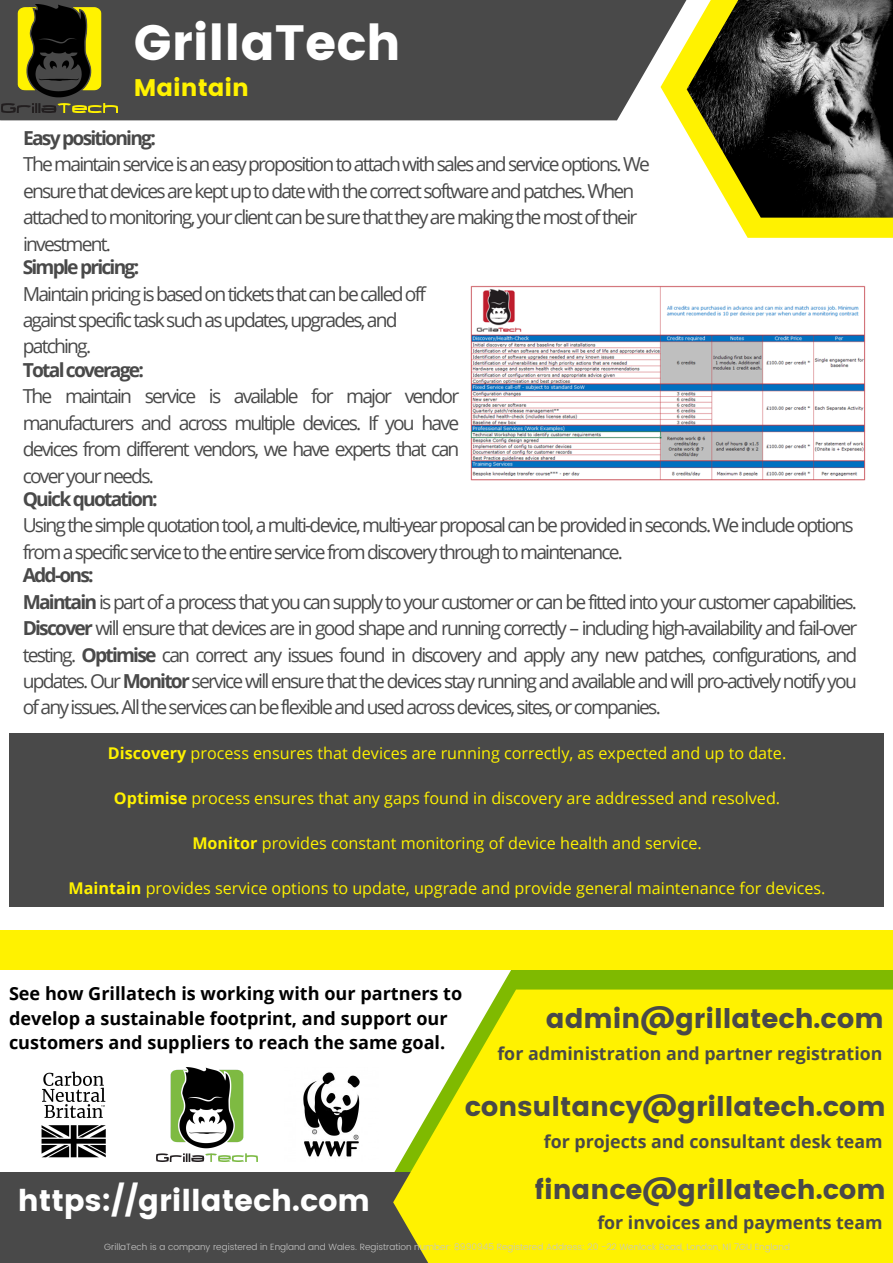
<style>
.page{position:relative;width:893px;height:1263px;background:#fff}
.page>*{position:absolute;margin:0;border:0;box-sizing:border-box;transform-origin:0 0}
.t1{font:49.5px "Poppins";color:#fff}
.t2{font:30px "Poppins";color:#fff}
.t3{font:27px "Poppins";color:#494949}
.t4{font:24px "Poppins";color:#fff200}
.t5{font:19.27px/26.5px "Open Sans";letter-spacing:-.095em;color:#494949}
.t6{font:700 19.27px "Open Sans";letter-spacing:-.095em;color:#494949}
.t7{font:700 18.08px/24.8px "Open Sans";color:#000}
.t8{font:700 17.77px "Open Sans";color:#494949}
.t9{font:16.12px "Open Sans";color:#fff200}
.t10{font:300 9px "Poppins";color:#c6c6c6}
.s1{font-weight:700}
</style>
<div class="page">
<svg style="left:393px;top:969px;width:500px;height:20px;fill:#7fba00"></svg>
<div style="left:0;top:1172px;width:433px;height:91px;background:#494949"></div>
<svg style="left:393px;top:989px;width:500px;height:274px;background:#faef13"></svg>
<div style="left:0;top:930px;width:893px;height:39px;background:#fff200"></div>
<img style="left:41px;top:1071px;width:65px;height:87px">
<img style="left:303px;top:1072px;width:57px;height:85px">
<img style="left:156px;top:1067px;width:101px;height:94px">
<div style="left:0;top:0;width:660px;height:120px;background:#494949"></div>
<svg style="left:660px;top:0;width:233px;height:238px"></svg>
<img style="left:686px;top:0;width:207px;height:218px">
<img style="left:2px;top:4px;width:116px;height:109px">
<div style="left:9px;top:733px;width:874px;height:174px;background:#494949"></div>
<img style="left:470px;top:285px;width:396px;height:196px">
<p class="t1" style="left:134px;top:14px;width:268px">GrillaTech</p>
<p class="t4" style="left:134px;top:74px;width:117px">Maintain</p>
<p class="t6" style="left:23px;top:124px;width:134px">Easy positioning:</p>
<p class="t5" style="left:23px;top:151px;width:628px">The maintain service is an easy proposition to attach with sales and service options. We ensure that devices are kept up to date with the correct software and patches. When attached to monitoring, your client can be sure that they are making the most oftheir investment.</p>
<p class="t6" style="left:23px;top:253px;width:118px">Simple pricing:</p>
<p class="t5" style="left:23px;top:280px;width:405px">Maintain pricing is based on tickets that can be called off against specific task such as updates, upgrades, and patching.</p>
<p class="t6" style="left:23px;top:356px;width:123px">Total coverage:</p>
<p class="t5" style="left:23px;top:382px;width:438px;text-align:justify">The maintain service is available for major vendor manufacturers and across multiple devices. If you have devices from different vendors, we have experts that can cover your needs.</p>
<p class="t6" style="left:23px;top:485px;width:137px">Quick quotation:</p>
<p class="t5" style="left:23px;top:512px;width:832px">Using the simple quotation tool, a multi-device, multi-year proposal can be provided in seconds. We include options from a specific service to the entire service from discovery through to maintenance.</p>
<p class="t6" style="left:23px;top:562px;width:73px">Add-ons:</p>
<p class="t5" style="left:23px;top:588px;width:836px;text-align:justify"><span class="s1">Maintain</span> is part of a process that you can supply to your customer or can be fitted into your customer capabilities.<br><span class="s1">Discover</span> will ensure that devices are in good shape and running correctly – including high-availability and fail-over testing. <span class="s1">Optimise</span> can correct any issues found in discovery and apply any new patches, configurations, and updates. Our <span class="s1">Monitor</span> service will ensure that the devices stay running and available and will pro-actively notify you of any issues. All the services can be flexible and used across devices, sites, or companies.</p>
<p class="t9" style="left:108px;top:741px;width:680px"><span class="s1">Discovery</span> process ensures that devices are running correctly, as expected and up to date.</p>
<p class="t9" style="left:114px;top:786px;width:667px"><span class="s1">Optimise</span> process ensures that any gaps found in discovery are addressed and resolved.</p>
<p class="t9" style="left:192px;top:831px;width:511px"><span class="s1">Monitor</span> provides constant monitoring of device health and service.</p>
<p class="t9" style="left:69px;top:877px;width:758px"><span class="s1">Maintain</span> provides service options to update, upgrade and provide general maintenance for devices.</p>
<p class="t7" style="left:9px;top:980px;width:455px">See how Grillatech is working with our partners to develop a sustainable footprint, and support our customers and suppliers to reach the same goal.</p>
<p class="t3" style="left:546px;top:1003px;width:339px">admin@grillatech.com</p>
<p class="t8" style="left:497px;top:1041px;width:386px">for administration and partner registration</p>
<p class="t2" style="left:18px;top:1183px;width:354px">https://grillatech.com</p>
<p class="t3" style="left:465px;top:1091px;width:422px">consultancy@grillatech.com</p>
<p class="t8" style="left:544px;top:1129px;width:340px">for projects and consultant desk team</p>
<p class="t3" style="left:535px;top:1173px;width:352px">finance@grillatech.com</p>
<p class="t8" style="left:597px;top:1210px;width:287px">for invoices and payments team</p>
<p class="t10" style="left:104px;top:1242px;width:687px">GrillaTech is a company registered in England and Wales. Registration number: 8990945 Registered Address: 20 -22 Wenlock Road, London, N1 7GU England</p>
</div>
